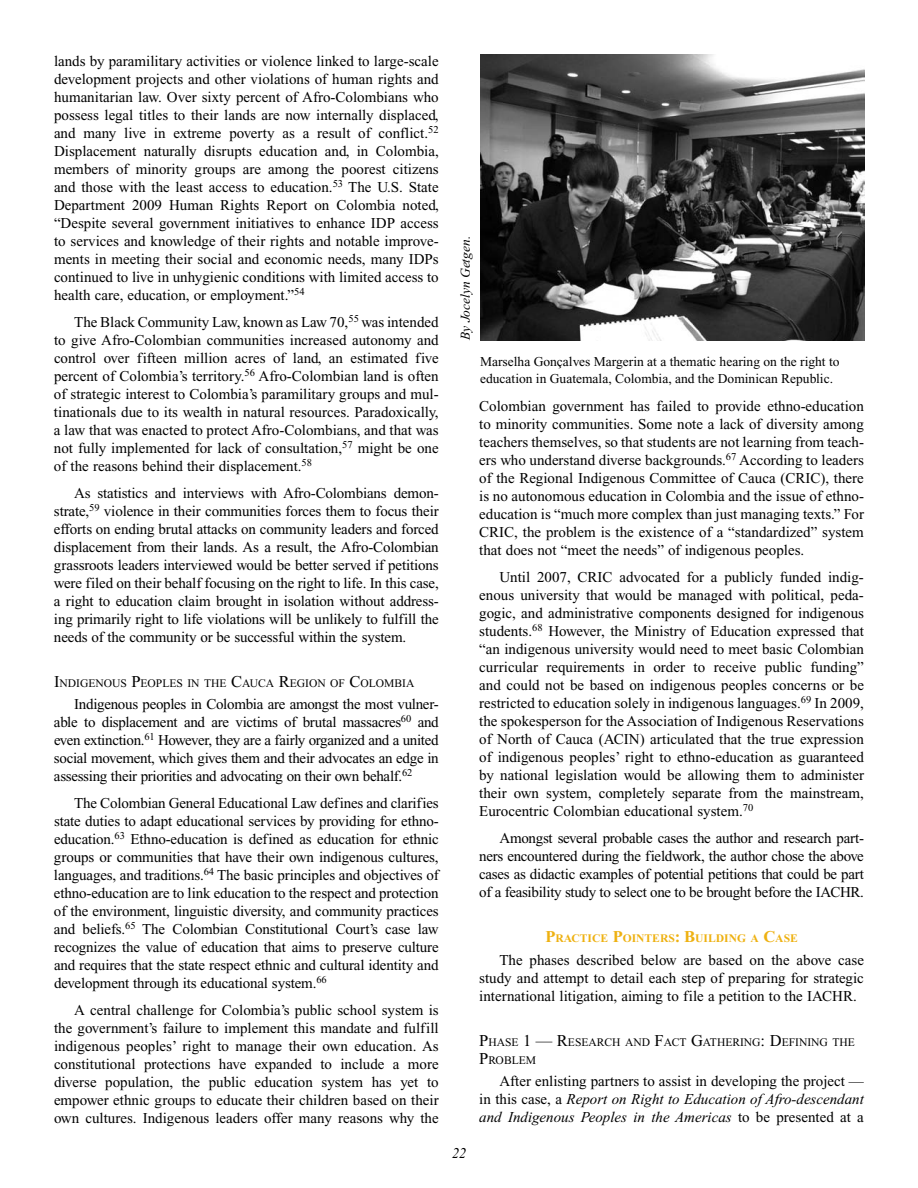
<style>
.page{position:relative;width:918px;height:1188px;background:#fff}
.page>*{position:absolute;margin:0;border:0;box-sizing:border-box;transform-origin:0 0}
.t1{font:15px/18px "Times New Roman";color:#000;text-align:justify}
.t2{font:italic 15px "Times New Roman";color:#000;scale:.95 1}
.t3{font:13.5px/16.5px "Times New Roman";color:#000}
.t4{font:italic 13.5px "Times New Roman";color:#000}
.t5{font:11.55px/18px "Times New Roman";color:#000}
.t6{font:700 11.55px "Times New Roman";color:#eeb111}
.s1{font-size:16.5px}
.s2{font-style:italic}
</style>
<div class="page">
<img style="left:480px;top:54px;width:385px;height:287px">
<p class="t1" style="left:54px;top:52px;width:386px">lands by paramilitary activities or violence linked to large-scale development projects and other violations of human rights and humanitarian law. Over sixty percent of Afro-Colombians who possess legal titles to their lands are now internally displaced, and many live in extreme poverty as a result of conflict.<sup>52<br></sup>Displacement naturally disrupts education and, in Colombia, members of minority groups are among the poorest citizens and those with the least access to education.<sup>53</sup> The U.S. State Department 2009 Human Rights Report on Colombia noted, “Despite several government initiatives to enhance IDP access to services and knowledge of their rights and notable improve&shy;ments in meeting their social and economic needs, many IDPs continued to live in unhygienic conditions with limited access to health care, education, or employment.”<sup>54</sup></p>
<p class="t1" style="left:54px;top:313px;width:386px;text-indent:20px">The Black Community Law, known as Law 70,<sup>55</sup> was intended to give Afro-Colombian communities increased autonomy and control over fifteen million acres of land, an estimated five percent of Colombia’s territory.<sup>56</sup> Afro-Colombian land is often of strategic interest to Colombia’s paramilitary groups and mul&shy;tinationals due to its wealth in natural resources. Paradoxically, a law that was enacted to protect Afro-Colombians, and that was not fully implemented for lack of consultation,<sup>57</sup> might be one of the reasons behind their displacement.<sup>58</sup></p>
<p class="t1" style="left:54px;top:484px;width:386px;text-indent:20px">As statistics and interviews with Afro-Colombians demon&shy;strate,<sup>59</sup> violence in their communities forces them to focus their efforts on ending brutal attacks on community leaders and forced displacement from their lands. As a result, the Afro-Colombian grassroots leaders interviewed would be better served if petitions were filed on their behalf focusing on the right to life. In this case, a right to education claim brought in isolation without address&shy;ing primarily right to life violations will be unlikely to fulfill the needs of the community or be successful within the system.</p>
<p class="t5" style="left:54px;top:674px;width:362px"><span class="s1">I</span>NDIGENOUS <span class="s1">P</span>EOPLES IN THE <span class="s1">C</span>AUCA <span class="s1">R</span>EGION OF <span class="s1">C</span>OLOMBIA</p>
<p class="t1" style="left:54px;top:695px;width:386px;text-indent:20px">Indigenous peoples in Colombia are amongst the most vulner&shy;able to displacement and are victims of brutal massacres<sup>60</sup> and even extinction.<sup>61</sup> However, they are a fairly organized and a united social movement, which gives them and their advocates an edge in assessing their priorities and advocating on their own behalf.<sup>62</sup></p>
<p class="t1" style="left:54px;top:794px;width:386px;text-indent:20px">The Colombian General Educational Law defines and clarifies state duties to adapt educational services by providing for ethno&shy;education.<sup>63</sup> Ethno-education is defined as education for ethnic groups or communities that have their own indigenous cultures, languages, and traditions.<sup>64</sup> The basic principles and objectives of ethno-education are to link education to the respect and protection of the environment, linguistic diversity, and community practices and beliefs.<sup>65</sup> The Colombian Constitutional Court’s case law recognizes the value of education that aims to preserve culture and requires that the state respect ethnic and cultural identity and development through its educational system.<sup>66</sup></p>
<p class="t1" style="left:54px;top:1001px;width:386px;text-indent:20px">A central challenge for Colombia’s public school system is the government’s failure to implement this mandate and fulfill indigenous peoples’ right to manage their own education. As constitutional protections have expanded to include a more diverse population, the public education system has yet to empower ethnic groups to educate their children based on their own cultures. Indigenous leaders offer many reasons why the</p>
<p class="t4" style="left:458px;top:340px;width:105px;rotate:-90deg">By Jocelyn Getgen.</p>
<p class="t3" style="left:480px;top:354px;width:361px">Marselha Gonçalves Margerin at a thematic hearing on the right to education in Guatemala, Colombia, and the Dominican Republic.</p>
<p class="t2" style="left:452px;top:1145px;width:16px">22</p>
<p class="t1" style="left:479px;top:397px;width:386px">Colombian government has failed to provide ethno-education to minority communities. Some note a lack of diversity among teachers themselves, so that students are not learning from teach&shy;ers who understand diverse backgrounds.<sup>67</sup> According to leaders of the Regional Indigenous Committee of Cauca (CRIC), there is no autonomous education in Colombia and the issue of ethno&shy;education is “much more complex than just managing texts.” For CRIC, the problem is the existence of a “standardized” system that does not “meet the needs” of indigenous peoples.</p>
<p class="t1" style="left:479px;top:568px;width:386px;text-indent:20px">Until 2007, CRIC advocated for a publicly funded indig&shy;enous university that would be managed with political, peda&shy;gogic, and administrative components designed for indigenous students.<sup>68</sup> However, the Ministry of Education expressed that “an indigenous university would need to meet basic Colombian curricular requirements in order to receive public funding” and could not be based on indigenous peoples concerns or be restricted to education solely in indigenous languages.<sup>69</sup> In 2009, the spokesperson for the Association of Indigenous Reservations of North of Cauca (ACIN) articulated that the true expression of indigenous peoples’ right to ethno-education as guaranteed by national legislation would be allowing them to administer their own system, completely separate from the mainstream, Eurocentric Colombian educational system.<sup>70</sup></p>
<p class="t1" style="left:479px;top:829px;width:386px;text-indent:20px">Amongst several probable cases the author and research part&shy;ners encountered during the fieldwork, the author chose the above cases as didactic examples of potential petitions that could be part of a feasibility study to select one to be brought before the IACHR.</p>
<p class="t6" style="left:545px;top:932px;width:254px"><span class="s1">P</span>RACTICE <span class="s1">P</span>OINTERS<span class="s1">: B</span>UILDING A <span class="s1">C</span>ASE</p>
<p class="t1" style="left:479px;top:951px;width:386px;text-indent:20px">The phases described below are based on the above case study and attempt to detail each step of preparing for strategic international litigation, aiming to file a petition to the IACHR.</p>
<p class="t5" style="left:479px;top:1033px;width:377px"><span class="s1">P</span>HASE <span class="s1">1 — R</span>ESEARCH AND <span class="s1">F</span>ACT <span class="s1">G</span>ATHERING<span class="s1">: D</span>EFINING THE<br><span class="s1">P</span>ROB</p>
<p class="t5" style="left:512px;top:1051px;width:26px">LEM</p>
<p class="t1" style="left:479px;top:1072px;width:386px;text-indent:20px">After enlisting partners to assist in developing the project — in this case, a <span class="s2">Report on Right to Education of Afro-descendant and Indigenous Peoples in the Americas</span> to be presented at a</p>
</div>
